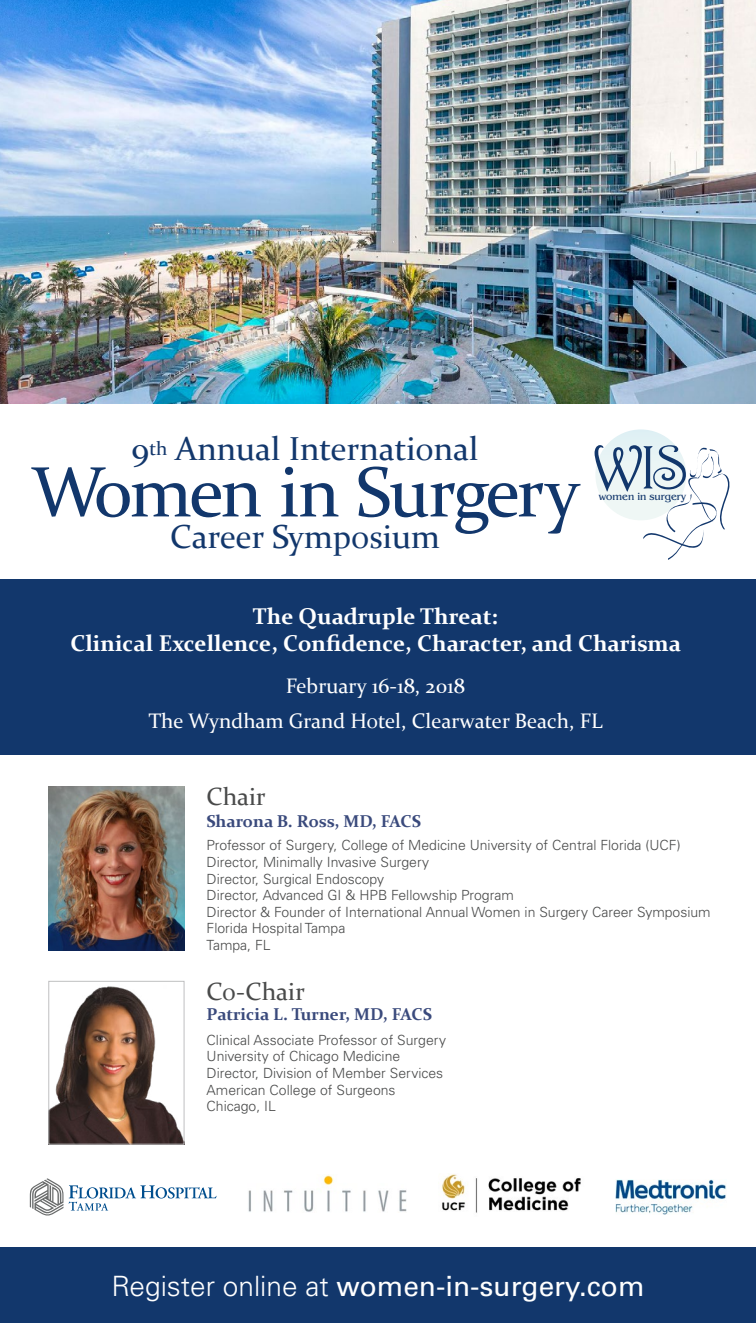
<style>
.page{position:relative;width:756px;height:1323px;background:#fff}
.page>*{position:absolute;margin:0;border:0;box-sizing:border-box;transform-origin:0 0}
.t1{font:71.75px "Constantia";letter-spacing:-.04em;color:#12376c}
.t2{font:62.12px "Harrington";color:#12376c}
.t3{font:33.25px "Constantia";color:#12376c}
.t4{font:28px "Univers LT Std";color:#fff}
.t5{font:24.85px "Constantia";color:#494a4a}
.t6{font:700 22.75px/27.3px "Constantia";color:#fff;text-align:center}
.t7{font:21px/34.6px "Constantia";color:#fff;text-align:center}
.t8{font:700 17.15px "Constantia";color:#3a4a7c}
.t9{font:300 14px/16.6px "Univers LT Std";color:#494a4a}
.t10{font:10.33px "Benguiat IT Cby BT";color:#12376c}
.s1{font-weight:300}
</style>
<div class="page">
<div style="left:0;top:1248px;width:756px;height:75px;background:#12376c"></div>
<div style="left:595px;top:429px;width:91px;height:91px;background:#ecf5f5;border-radius:45px"></div>
<svg style="left:643px;top:447px;width:87px;height:113px"></svg>
<img style="left:0;top:0;width:756px;height:403px">
<div style="left:0;top:579px;width:756px;height:176px;background:#12376c"></div>
<img style="left:48px;top:786px;width:137px;height:164px">
<img style="left:50px;top:986px;width:132px;height:157px">
<div style="left:48px;top:981px;width:136px;height:164px;border:1px solid #bfc0c1"></div>
<svg style="left:30px;top:1178px;width:187px;height:38px"></svg>
<img style="left:441px;top:1174px;width:140px;height:39px">
<img style="left:248px;top:1175px;width:159px;height:37px">
<img style="left:615px;top:1179px;width:111px;height:36px">
<h3 class="t3" style="left:131px;top:426px;width:349px">9<sup>th</sup> Annual International</h3>
<h1 class="t1" style="left:32px;top:443px;width:550px">Women in Surgery</h1>
<h3 class="t3" style="left:170px;top:514px;width:271px">Career Symposium</h3>
<h2 class="t2" style="left:591px;top:430px;width:98px">WIS</h2>
<p class="t10" style="left:599px;top:490px;width:89px">women in surgery</p>
<h3 class="t6" style="left:70px;top:601px;width:612px">The Quadruple Threat:<br>Clinical Excellence, Confidence, Character, and Charisma</h3>
<h3 class="t7" style="left:148px;top:667px;width:456px">February 16-18, 2018<br>The Wyndham Grand Hotel, Clearwater Beach, FL</h3>
<h3 class="t5" style="left:207px;top:780px;width:61px">Chair</h3>
<p class="t8" style="left:207px;top:810px;width:216px">Sharona B. Ross, MD, FACS</p>
<p class="t9" style="left:207px;top:837px;width:506px">Professor of Surgery, College of Medicine University of Central Florida (UCF)<br>Director, Minimally Invasive Surgery<br>Director, Surgical Endoscopy<br>Director, Advanced GI &amp; HPB Fellowship Program<br>Director &amp; Founder of International Annual Women in Surgery Career Symposium Florida Hospital Tampa<br>Tampa, FL</p>
<h3 class="t5" style="left:207px;top:974px;width:100px">Co-Chair</h3>
<p class="t8" style="left:207px;top:1003px;width:227px">Patricia L. Turner, MD, FACS</p>
<p class="t9" style="left:207px;top:1031px;width:241px">Clinical Associate Professor of Surgery<br>University of Chicago Medicine<br>Director, Division of Member Services<br>American College of Surgeons<br>Chicago, IL</p>
<h3 class="t4" style="left:111px;top:1270px;width:535px"><span class="s1">Register online at</span> women-in-surgery.com</h3>
</div>
